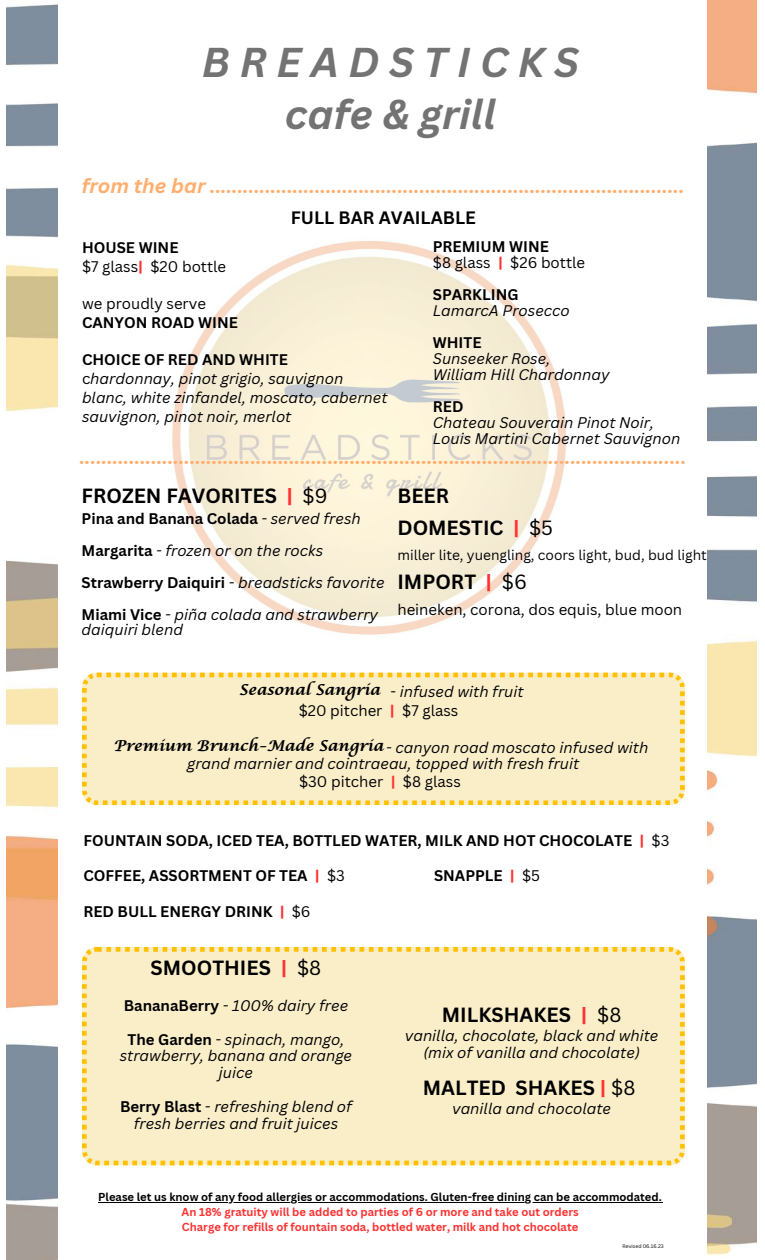
<style>
.page{position:relative;width:765px;height:1260px;background:#fff}
.page>*{position:absolute;margin:0;border:0;box-sizing:border-box;transform-origin:0 0}
.t1{font:italic 700 40.62px/51.8px "Canva Sans";letter-spacing:.235em;color:#737373;text-align:center}
.t2{font:italic 700 20px/39.8px "Canva Sans";color:#ffae6d}
.t3{font:700 20px/31.9px "Canva Sans";color:#000}
.t4{font:700 17.5px "Canva Sans";color:#000}
.t5{font:italic 15px/16.9px "Canva Sans";color:#000}
.t6{font:15px/18.8px "Canva Sans";color:#000}
.t7{font:700 15px "Canva Sans";color:#000}
.t8{font:13.75px "Canva Sans";color:#000}
.t9{font:700 11.25px/15px "Canva Sans";color:#ff3131}
.t10{font:700 11.25px "Canva Sans";color:#000}
.t11{font:5px "Canva Sans";color:#000}
.s1{font-weight:700}
.s2{font-weight:700;color:#ff3131}
.s3{font-weight:700;font-style:normal}
.s4{font-style:normal}
.s5{font-style:normal;color:#000}
.s6{font-style:normal;color:#ff3131}
.s7{font-weight:400;font-style:normal;color:#000}
.s8{color:#ff3131}
.s9{font-weight:400}
.s10{font-family:"Lucida Calligraphy Std";font-weight:700}
.s11{font-style:italic}
.s12{font-family:"Lucida Calligraphy Std";font-weight:700;font-style:normal}
</style>
<div class="page">
<img style="left:172px;top:240px;width:394px;height:395px">
<hr style="left:98px;top:1202px;width:565px;height:1px;background:#000">
<img style="left:7px;top:4px;width:50px;height:1255px">
<img style="left:707px;top:0;width:50px;height:1256px">
<div style="left:82px;top:673px;width:603px;height:132px;background:#faeec9"></div>
<div style="left:82px;top:947px;width:603px;height:218px;background:#faeec9"></div>
<h1 class="t1" style="left:202px;top:35px;width:379px">BREADSTICKS cafe &amp; grill</h1>
<h2 class="t2" style="left:82px;top:165px;width:604px">from the bar ......................................................................................</h2>
<p class="t4" style="left:291px;top:205px;width:187px">FULL BAR AVAILABLE</p>
<p class="t6" style="left:82px;top:238px;width:146px"><span class="s1">HOUSE WINE<br></span>$7 glass<span class="s2">|</span> $20 bottle</p>
<p class="t6" style="left:82px;top:294px;width:126px">we proudly serve</p>
<p class="t7" style="left:82px;top:312px;width:158px">CANYON ROAD WINE</p>
<p class="t5" style="left:82px;top:350px;width:307px;line-height:18.8px"><span class="s3">CHOICE OF RED AND WHITE<br></span><span class="s4">c</span>hardonnay, pinot grigio, sauvignon blanc, white zinfandel, moscato, cabernet sauvignon, pinot noir, merlot</p>
<p class="t6" style="left:433px;top:239px;width:154px;line-height:16px"><span class="s1">PREMIUM WINE<br></span>$8 glass <span class="s2">|</span> $26 bottle</p>
<p class="t7" style="left:433px;top:284px;width:87px">SPARKLING</p>
<p class="t5" style="left:433px;top:302px;width:139px">LamarcA Prosecco</p>
<p class="t7" style="left:433px;top:332px;width:50px">WHITE</p>
<p class="t5" style="left:433px;top:350px;width:178px;line-height:16px">Sunseeker Rose,<br>William Hill Chardonnay</p>
<p class="t7" style="left:433px;top:396px;width:32px">RED</p>
<p class="t5" style="left:433px;top:414px;width:249px;line-height:16px">Chateau Souverain Pinot Noir,<br>Louis Martini Cabernet Sauvignon</p>
<h2 class="t2" style="left:80px;top:436px;width:608px">..............................................................................................................<br><span class="s5">FROZEN FAVORITES</span> <span class="s6">|</span> <span class="s7">$9</span></h2>
<p class="t5" style="left:82px;top:502px;width:305px;line-height:31.9px"><span class="s3">Pina and Banana Colada</span> - served fresh <span class="s3">Margarita</span> - frozen or on the rocks <span class="s3">Strawberry Daiquiri</span> - breadsticks favorite <span class="s3">Miami Vice</span> - piña colada and strawberry</p>
<p class="t5" style="left:82px;top:621px;width:103px">daiquiri blend</p>
<h2 class="t3" style="left:397px;top:480px;width:157px">BEER<br>DOMESTIC <span class="s8">|</span> <span class="s9">$5</span></h2>
<p class="t8" style="left:397px;top:545px;width:311px">miller lite, yuengling, coors light, bud, bud light</p>
<h2 class="t3" style="left:397px;top:565px;width:131px">IMPORT <span class="s8">|</span> <span class="s9">$6</span></h2>
<p class="t6" style="left:397px;top:600px;width:286px">heineken, corona, dos equis, blue moon</p>
<p class="t6" style="left:239px;top:682px;width:286px;text-align:center"><span class="s10">Seasonal Sangria</span> - <span class="s11">infused with fruit </span>$20 pitcher <span class="s2">|</span> $7 glass</p>
<p class="t5" style="left:113px;top:738px;width:536px"><span class="s12">Premium Brunch-Made Sangria</span> - canyon road moscato infused with</p>
<p class="t6" style="left:299px;top:772px;width:163px">$30 pitcher <span class="s2">|</span> $8 glass</p>
<p class="t5" style="left:187px;top:754px;width:394px">grand marnier and cointraeau, topped with fresh fruit</p>
<p class="t7" style="left:83px;top:830px;width:588px">FOUNTAIN SODA, ICED TEA, BOTTLED WATER, MILK AND HOT CHOCOLATE <span class="s8">|</span> <span class="s9">$3</span></p>
<p class="t7" style="left:83px;top:865px;width:263px">COFFEE, ASSORTMENT OF TEA <span class="s8">|</span> <span class="s9">$3</span></p>
<p class="t7" style="left:83px;top:901px;width:229px">RED BULL ENERGY DRINK <span class="s8">|</span> <span class="s9">$6</span></p>
<h2 class="t3" style="left:151px;top:951px;width:172px">SMOOTHIES <span class="s8">|</span> <span class="s9">$8</span></h2>
<p class="t5" style="left:124px;top:996px;width:226px"><span class="s3">BananaBerry</span> - 100% dairy free</p>
<p class="t5" style="left:120px;top:1030px;width:234px;text-align:center"><span class="s3">The Garden</span> - spinach, mango, strawberry, banana and orange juice</p>
<p class="t5" style="left:120px;top:1098px;width:233px;text-align:center"><span class="s3">Berry Blast</span> - refreshing blend of fresh berries and fruit juices</p>
<p class="t7" style="left:434px;top:865px;width:108px">SNAPPLE <span class="s8">|</span> <span class="s9">$5</span></p>
<h2 class="t3" style="left:442px;top:998px;width:181px">MILKSHAKES <span class="s8">|</span> <span class="s9">$8</span></h2>
<p class="t5" style="left:405px;top:1027px;width:255px;text-align:center">vanilla, chocolate, black and white (mix of vanilla and chocolate)</p>
<h2 class="t3" style="left:423px;top:1071px;width:214px">MALTED SHAKES <span class="s8">|</span> <span class="s9">$8</span></h2>
<p class="t5" style="left:452px;top:1100px;width:161px">vanilla and chocolate</p>
<p class="t10" style="left:98px;top:1189px;width:565px">Please let us know of any food allergies or accommodations. Gluten-free dining can be accommodated.</p>
<p class="t9" style="left:182px;top:1204px;width:399px">An 18% gratuity will be added to parties of 6 or more and take out orders<br>Charge for refills of fountain soda, bottled water, milk and hot chocolate</p>
<p class="t11" style="left:623px;top:1243px;width:43px">Revised 06.16.23</p>
</div>
